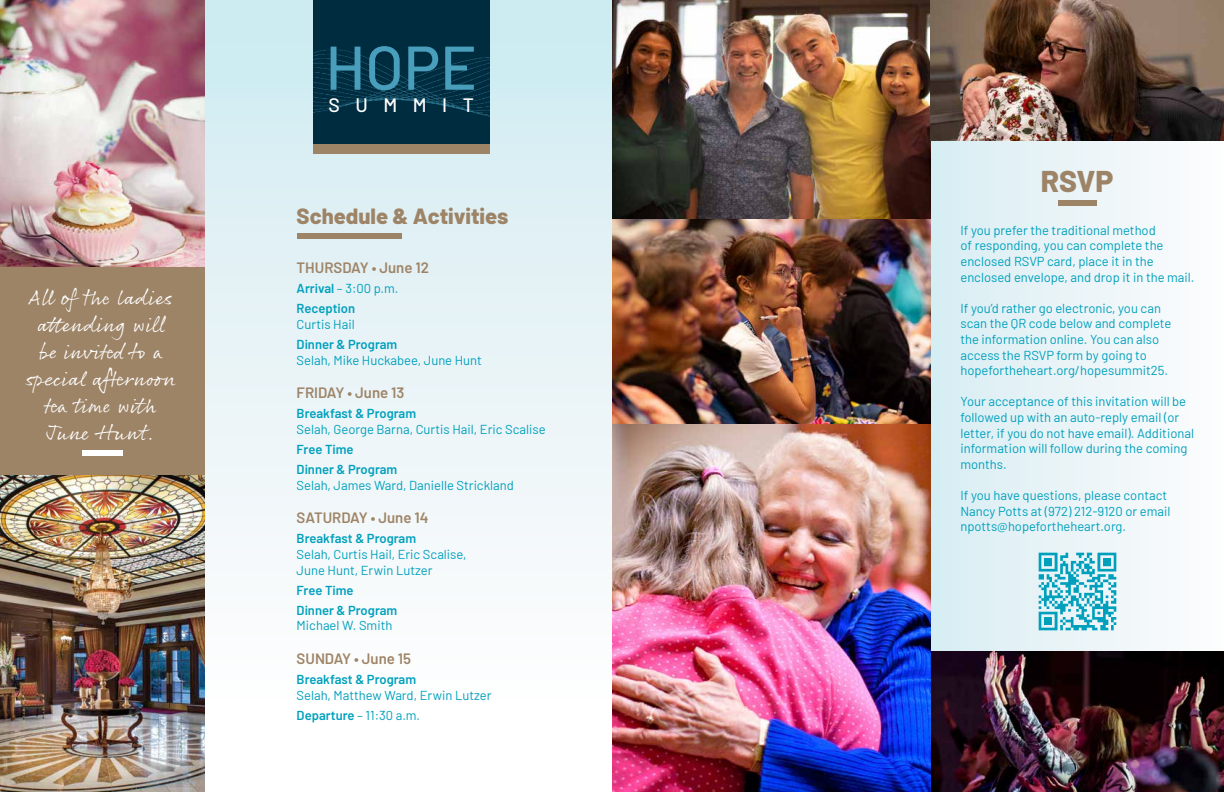
<style>
.page{position:relative;width:1224px;height:792px;background:#fff}
.page>*{position:absolute;margin:0;border:0;box-sizing:border-box;transform-origin:0 0}
.t1{font:500 61.6px "Barlow";color:#489ebb}
.t2{font:800 30px "Barlow";color:#9e8467}
.t3{font:800 22px "Barlow";color:#9e8467}
.t4{font:21.4px/26.8px "Rollerscript Smooth";letter-spacing:.02em;color:#fff;text-align:center}
.t5{font:500 19.4px "Barlow";letter-spacing:.8em;color:#fff}
.t6{font:600 15px "Barlow";color:#9e8467}
.t7{font:13px/15.6px "Barlow";color:#00a0bd}
.t8{font:600 13px/20.1px "Barlow";color:#00a0bd}
.s1{font-weight:400}
.s2{font-weight:600}
</style>
<div class="page">
<div style="left:203px;top:0;width:409px;height:702px;background:linear-gradient(to bottom,#cce9f0,#fffdfe)"></div>
<div style="left:0;top:225px;width:204px;height:254px;background:#9e8467"></div>
<img style="left:0;top:0;width:204px;height:267px">
<img style="left:0;top:475px;width:204px;height:317px">
<svg style="left:931px;top:140px;width:293px;height:512px"></svg>
<img style="left:612px;top:218px;width:319px;height:206px">
<img style="left:931px;top:652px;width:293px;height:140px">
<img style="left:1036px;top:550px;width:82px;height:82px">
<img style="left:612px;top:0;width:319px;height:218px">
<img style="left:931px;top:0;width:293px;height:140px">
<img style="left:612px;top:424px;width:319px;height:368px">
<img style="left:314px;top:0;width:176px;height:144px">
<div style="left:314px;top:144px;width:176px;height:10px;background:#9e8467"></div>
<div style="left:297px;top:233px;width:104px;height:5px;background:#9e8467"></div>
<div style="left:1058px;top:201px;width:39px;height:5px;background:#9e8467"></div>
<div style="left:82px;top:450px;width:40px;height:6px;background:#fff"></div>
<h3 class="t4" style="left:26px;top:284px;width:151px">All of the ladies attend ing will be invited to a special afternoon tea time with<br>June Hunt.</h3>
<h1 class="t1" style="left:326px;top:23px;width:153px">HOPE</h1>
<h3 class="t5" style="left:329px;top:91px;width:147px">SUMMIT</h3>
<h3 class="t3" style="left:297px;top:200px;width:213px">Schedule &amp; Activities</h3>
<p class="t6" style="left:297px;top:257px;width:134px">THURSDAY • June 12</p>
<p class="t8" style="left:297px;top:277px;width:103px">Arrival <span class="s1">– 3:00 p.m.<br></span>Reception</p>
<p class="t7" style="left:297px;top:315px;width:60px">Curtis Hail</p>
<p class="t8" style="left:297px;top:333px;width:102px">Dinner &amp; Program</p>
<p class="t7" style="left:297px;top:351px;width:187px">Selah, Mike Huckabee, June Hunt</p>
<p class="t6" style="left:297px;top:382px;width:109px">FRIDAY • June 13</p>
<p class="t8" style="left:297px;top:402px;width:121px">Breakfast &amp; Program</p>
<p class="t7" style="left:297px;top:420px;width:250px">Selah, George Barna, Curtis Hail, Eric Scalise</p>
<p class="t8" style="left:297px;top:438px;width:102px">Free Time<br>Dinner &amp; Program</p>
<p class="t7" style="left:297px;top:476px;width:219px">Selah, James Ward, Danielle Strickland</p>
<p class="t6" style="left:297px;top:507px;width:133px">SATURDAY • June 14</p>
<p class="t8" style="left:297px;top:528px;width:121px">Breakfast &amp; Program</p>
<p class="t7" style="left:297px;top:545px;width:171px">Selah, Curtis Hail, Eric Scalise,<br>June Hunt, Erwin Lutzer</p>
<p class="t8" style="left:297px;top:579px;width:102px">Free Time<br>Dinner &amp; Program</p>
<p class="t7" style="left:297px;top:617px;width:97px">Michael W. Smith</p>
<p class="t6" style="left:297px;top:648px;width:116px">SUNDAY • June 15</p>
<p class="t8" style="left:297px;top:668px;width:121px">Breakfast &amp; Program</p>
<p class="t7" style="left:297px;top:684px;width:196px;line-height:20.1px">Selah, Matthew Ward, Erwin Lutzer<br><span class="s2">Departure</span> – 11:30 a.m.</p>
<h2 class="t2" style="left:1041px;top:159px;width:74px">RSVP</h2>
<p class="t7" style="left:960px;top:221px;width:236px">If you prefer the traditional method<br>of responding, you can complete the enclosed RSVP card, place it in the enclosed envelope, and drop it in the mail.</p>
<p class="t7" style="left:960px;top:299px;width:212px">If you’d rather go electronic, you can scan the QR code below and complete the information online. You can also access the RSVP form by going to hopefortheheart.org/hopesummit25.</p>
<p class="t7" style="left:960px;top:393px;width:235px">Your acceptance of this invitation will be followed up with an auto-reply email (or letter, if you do not have email). Additional information will follow during the coming months.</p>
<p class="t7" style="left:960px;top:486px;width:212px">If you have questions, please contact<br>Nancy Potts at (972) 212-9120 or email npotts@hopefortheheart.org.</p>
</div>
